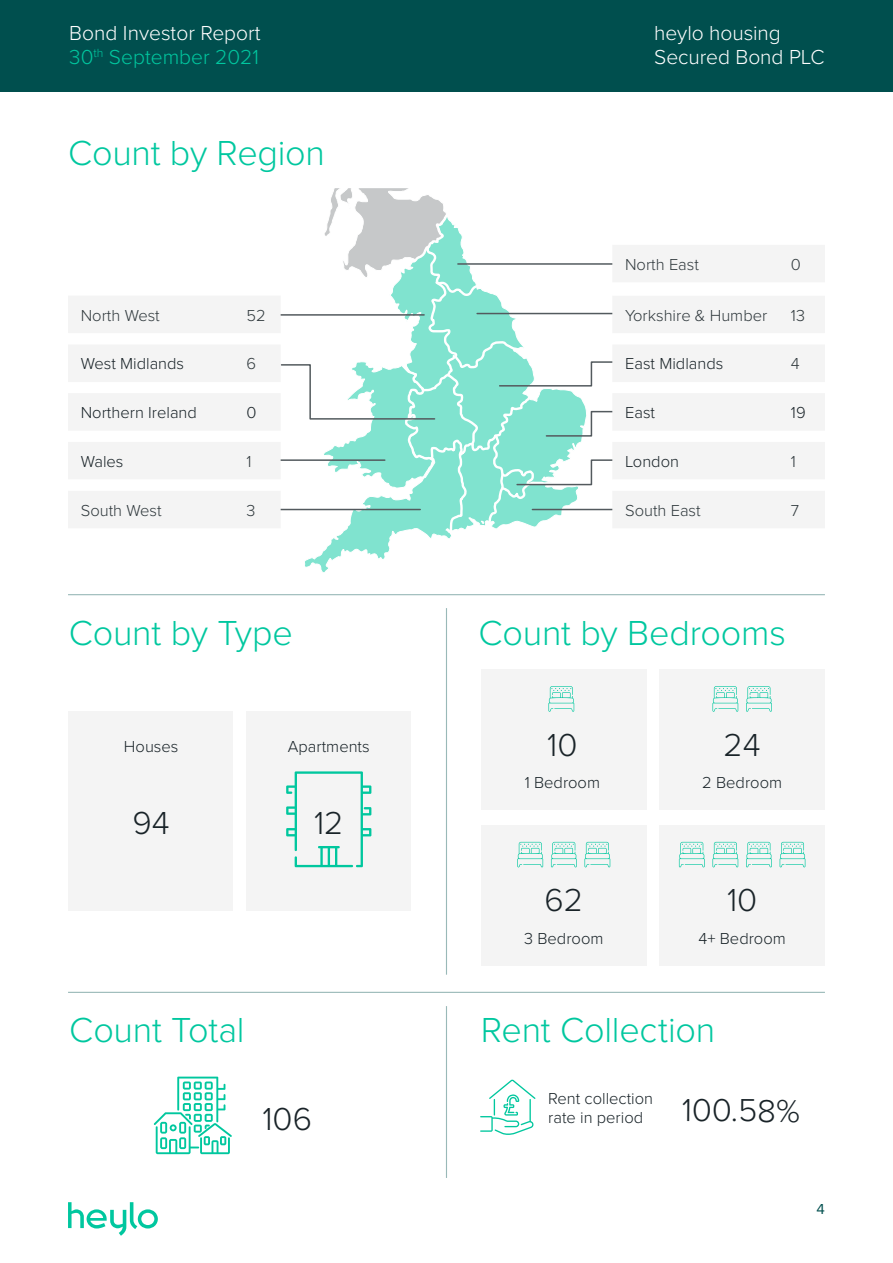
<style>
.page{position:relative;width:893px;height:1263px;background:#fff}
.page>*{position:absolute;margin:0;border:0;box-sizing:border-box;transform-origin:0 0}
.t1{font:300 36px "Proxima Nova";letter-spacing:-.005em;color:#00c79f}
.t2{font:300 33px "Proxima Nova";color:#192328}
.t3{font:300 21px/24px "Proxima Nova";color:#fff}
.t4{font:300 16.5px/19.5px "Proxima Nova";color:#192328}
.t5{font:300 16.5px "Proxima Nova";color:#30393d}
.t6{font:15px "Proxima Nova";color:#004f4e}
.s1{color:#00c79f}
</style>
<div class="page">
<div style="left:0;top:0;width:893px;height:91px;background:#004f4e"></div>
<div style="left:246px;top:712px;width:165px;height:199px;background:#f4f4f4"></div>
<div style="left:659px;top:825px;width:166px;height:140px;background:#f4f4f4"></div>
<div style="left:659px;top:669px;width:166px;height:141px;background:#f4f4f4"></div>
<div style="left:68px;top:712px;width:165px;height:199px;background:#f4f4f4"></div>
<div style="left:481px;top:825px;width:166px;height:140px;background:#f4f4f4"></div>
<div style="left:481px;top:669px;width:166px;height:141px;background:#f4f4f4"></div>
<svg style="left:68px;top:188px;width:757px;height:383px"></svg>
<hr style="left:446px;top:608px;width:1px;height:367px;background:#99b9b8">
<hr style="left:446px;top:1006px;width:1px;height:172px;background:#99b9b8">
<hr style="left:68px;top:594px;width:757px;height:1px;background:#99b9b8">
<hr style="left:68px;top:992px;width:757px;height:1px;background:#99b9b8">
<svg style="left:286px;top:771px;width:85px;height:96px"></svg>
<svg style="left:480px;top:1079px;width:55px;height:56px"></svg>
<svg style="left:154px;top:1076px;width:78px;height:78px"></svg>
<svg style="left:68px;top:1202px;width:90px;height:34px"></svg>
<svg style="left:517px;top:842px;width:26px;height:25px"></svg>
<svg style="left:551px;top:842px;width:26px;height:25px"></svg>
<svg style="left:584px;top:842px;width:26px;height:25px"></svg>
<svg style="left:548px;top:686px;width:26px;height:26px"></svg>
<svg style="left:712px;top:686px;width:26px;height:26px"></svg>
<svg style="left:746px;top:686px;width:26px;height:26px"></svg>
<svg style="left:679px;top:842px;width:26px;height:25px"></svg>
<svg style="left:712px;top:842px;width:26px;height:25px"></svg>
<svg style="left:746px;top:842px;width:26px;height:25px"></svg>
<svg style="left:780px;top:842px;width:25px;height:25px"></svg>
<p class="t3" style="left:69px;top:20px;width:193px">Bond Investor Report<br><span class="s1">30</span><sup>th</sup> <span class="s1">September 2021</span></p>
<h1 class="t1" style="left:68px;top:126px;width:258px">Count by Region</h1>
<p class="t5" style="left:81px;top:303px;width:81px">North West</p>
<p class="t5" style="left:247px;top:303px;width:21px">52</p>
<p class="t4" style="left:81px;top:353px;width:105px">West Midlands</p>
<p class="t5" style="left:247px;top:351px;width:11px">6</p>
<p class="t4" style="left:81px;top:402px;width:118px">Northern Ireland</p>
<p class="t4" style="left:247px;top:402px;width:12px">0</p>
<p class="t4" style="left:81px;top:451px;width:44px">Wales</p>
<p class="t5" style="left:247px;top:449px;width:7px">1</p>
<p class="t5" style="left:81px;top:498px;width:82px">South West</p>
<p class="t5" style="left:247px;top:498px;width:10px">3</p>
<h1 class="t1" style="left:69px;top:606px;width:226px">Count by Type</h1>
<p class="t4" style="left:124px;top:736px;width:56px">Houses</p>
<h2 class="t2" style="left:133px;top:799px;width:39px">94</h2>
<p class="t4" style="left:288px;top:736px;width:83px">Apartments</p>
<h2 class="t2" style="left:314px;top:799px;width:31px">12</h2>
<h1 class="t1" style="left:69px;top:1003px;width:177px">Count Total</h1>
<h2 class="t2" style="left:262px;top:1094px;width:51px">106</h2>
<p class="t3" style="left:654px;top:20px;width:172px">heylo housing<br>Secured Bond PLC</p>
<p class="t5" style="left:625px;top:252px;width:75px">North East</p>
<p class="t5" style="left:791px;top:252px;width:12px">0</p>
<p class="t5" style="left:625px;top:303px;width:144px">Yorkshire &amp; Humber</p>
<p class="t5" style="left:791px;top:303px;width:16px">13</p>
<p class="t4" style="left:625px;top:353px;width:100px">East Midlands</p>
<p class="t5" style="left:791px;top:351px;width:10px">4</p>
<p class="t4" style="left:625px;top:402px;width:32px">East</p>
<p class="t4" style="left:791px;top:402px;width:16px">19</p>
<p class="t4" style="left:625px;top:451px;width:55px">London</p>
<p class="t5" style="left:791px;top:449px;width:7px">1</p>
<p class="t5" style="left:625px;top:498px;width:77px">South East</p>
<p class="t5" style="left:791px;top:498px;width:10px">7</p>
<h1 class="t1" style="left:479px;top:606px;width:309px">Count by Bedrooms</h1>
<h2 class="t2" style="left:547px;top:720px;width:32px">10</h2>
<h2 class="t2" style="left:724px;top:720px;width:39px">24</h2>
<p class="t4" style="left:525px;top:772px;width:77px">1 Bedroom</p>
<p class="t4" style="left:702px;top:772px;width:81px">2 Bedroom</p>
<h2 class="t2" style="left:545px;top:875px;width:40px">62</h2>
<h2 class="t2" style="left:727px;top:875px;width:32px">10</h2>
<p class="t4" style="left:524px;top:928px;width:81px">3 Bedroom</p>
<p class="t4" style="left:698px;top:928px;width:89px">4+ Bedroom</p>
<h1 class="t1" style="left:481px;top:1003px;width:236px">Rent Collection</h1>
<p class="t4" style="left:548px;top:1088px;width:106px">Rent collection rate in period</p>
<h2 class="t2" style="left:682px;top:1085px;width:120px;rotate:1deg">100.58%</h2>
<p class="t6" style="left:817px;top:1198px;width:10px">4</p>
</div>
